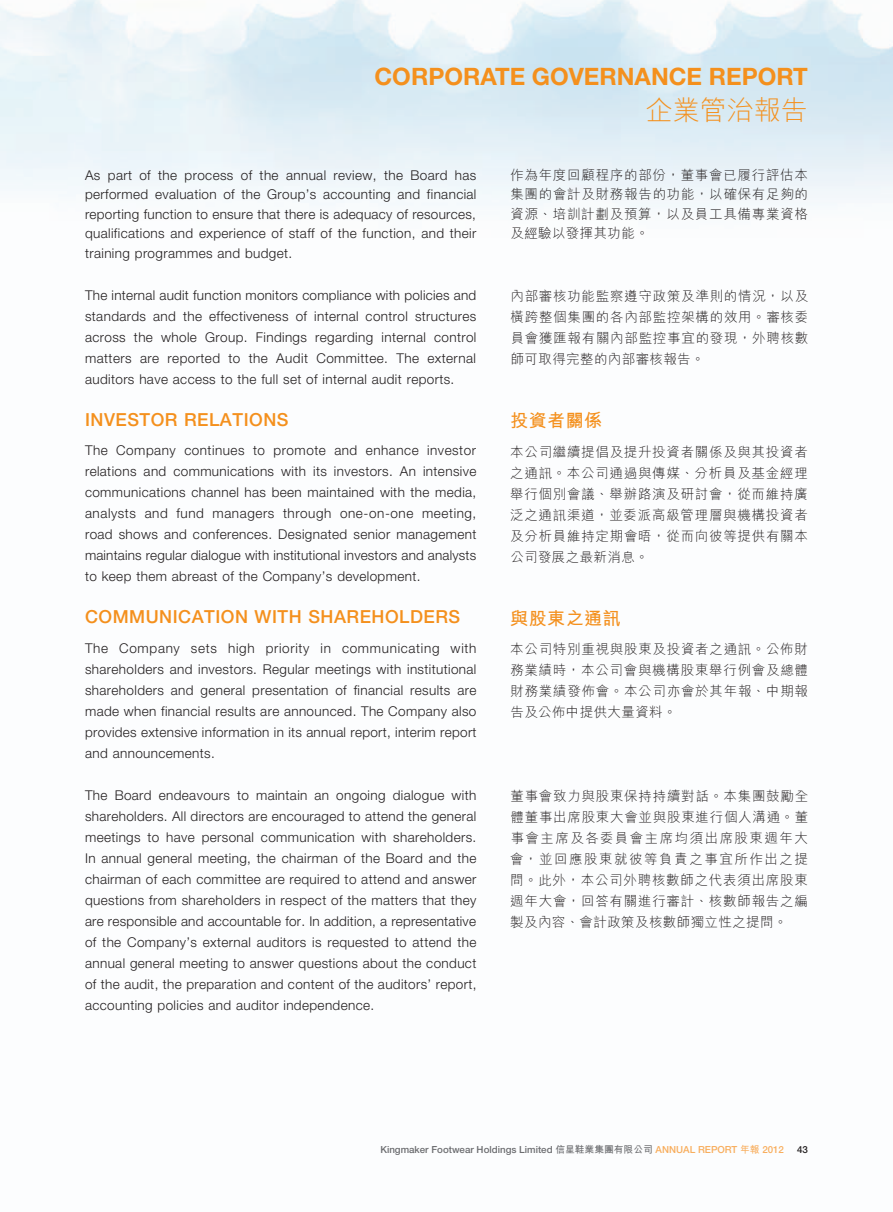
<style>
.page{position:relative;width:893px;height:1212px;background:#fff}
.page>*{position:absolute;margin:0;border:0;box-sizing:border-box;transform-origin:0 0}
.t1{font:300 27px "M Hei HK";color:#f4901d}
.t2{font:700 24px "Helvetica Neue LT Std";color:#f4901d}
.t3{font:500 18px "Helvetica Neue LT Std";letter-spacing:.03em;color:#f4901d}
.t4{font:700 18px "M Hei HK";letter-spacing:.03em;color:#f4901d}
.t5{font:300 13.5px/21px "Helvetica Neue LT Std";letter-spacing:.03em;color:#231f20;text-align:justify}
.t6{font:300 13.5px/21px "M Hei HK";letter-spacing:.055em;color:#231f20;text-align:justify}
.t7{font:500 9.75px "Helvetica Neue LT Std";color:#6c6d70}
.t8{font:500 9.75px "Helvetica Neue LT Std";color:#231f20}
.s1{font-family:"M Hei HK";font-weight:700}
.s2{color:#f8ae5e}
.s3{font-family:"M Hei HK";font-weight:700;color:#f8ae5e}
</style>
<div class="page">
<h2 class="t2" style="left:375px;top:62px;width:435px">CORPORATE GOVERNANCE REPORT</h2>
<h1 class="t1" style="left:646px;top:91px;width:163px">企業管治報告</h1>
<p class="t5" style="left:85px;top:165px;width:393px;line-height:19.5px">As part of the process of the annual review, the Board has performed evaluation of the Group’s accounting and financial reporting function to ensure that there is adequacy of resources, qualifications and experience of staff of the function, and their training programmes and budget.</p>
<p class="t5" style="left:85px;top:284px;width:393px">The internal audit function monitors compliance with policies and standards and the effectiveness of internal control structures across the whole Group. Findings regarding internal control matters are reported to the Audit Committee. The external auditors have access to the full set of internal audit reports.</p>
<h3 class="t3" style="left:85px;top:409px;width:19px">INVESTOR</h3>
<h3 class="t3" style="left:184px;top:409px;width:26px">RELATIONS</h3>
<p class="t5" style="left:85px;top:440px;width:393px">The Company continues to promote and enhance investor relations and communications with its investors. An intensive communications channel has been maintained with the media, analysts and fund managers through one-on-one meeting, road shows and conferences. Designated senior management maintains regular dialogue with institutional investors and analysts to keep them abreast of the Company’s development.</p>
<h3 class="t3" style="left:85px;top:606px;width:27px">COMMUNICATION</h3>
<h3 class="t3" style="left:255px;top:606px;width:28px">WITH</h3>
<h3 class="t3" style="left:308px;top:606px;width:26px">SHAREHOLDERS</h3>
<p class="t5" style="left:85px;top:637px;width:393px">The Company sets high priority in communicating with shareholders and investors. Regular meetings with institutional shareholders and general presentation of financial results are made when financial results are announced. The Company also provides extensive information in its annual report, interim report and announcements.</p>
<p class="t5" style="left:85px;top:784px;width:393px">The Board endeavours to maintain an ongoing dialogue with shareholders. All directors are encouraged to attend the general meetings to have personal communication with shareholders.<br>In annual general meeting, the chairman of the Board and the chairman of each committee are required to attend and answer questions from shareholders in respect of the matters that they are responsible and accountable for. In addition, a representative of the Company’s external auditors is requested to attend the annual general meeting to answer questions about the conduct of the audit, the preparation and content of the auditors’ report, accounting policies and auditor independence.</p>
<p class="t6" style="left:510px;top:165px;width:299px;line-height:19.5px">作為年度回顧程序的部份，董事會已履行評估本集團的會計及財務報告的功能，以確保有足夠的資源、培訓計劃及預算，以及員工具備專業資格及經驗以發揮其功能。</p>
<p class="t6" style="left:510px;top:285px;width:299px">內部審核功能監察遵守政策及準則的情況，以及橫跨整個集團的各內部監控架構的效用。審核委員會獲匯報有關內部監控事宜的發現，外聘核數師可取得完整的內部審核報告。</p>
<h3 class="t4" style="left:510px;top:408px;width:94px">投資者關係</h3>
<p class="t6" style="left:510px;top:441px;width:299px">本公司繼續提倡及提升投資者關係及與其投資者之通訊。本公司通過與傳媒、分析員及基金經理舉行個別會議、舉辦路演及研討會，從而維持廣泛之通訊渠道，並委派高級管理層與機構投資者及分析員維持定期會晤，從而向彼等提供有關本公司發展之最新消息。</p>
<h3 class="t4" style="left:510px;top:605px;width:112px">與股東之通訊</h3>
<p class="t6" style="left:510px;top:638px;width:299px">本公司特別重視與股東及投資者之通訊。公佈財務業績時，本公司會與機構股東舉行例會及總體財務業績發佈會。本公司亦會於其年報、中期報告及公佈中提供大量資料。</p>
<p class="t6" style="left:510px;top:785px;width:300px">董事會致力與股東保持持續對話。本集團鼓勵全體董事出席股東大會並與股東進行個人溝通。董事會主席及各委員會主席均須出席股東週年大會，並回應股東就彼等負責之事宜所作出之提問。此外，本公司外聘核數師之代表須出席股東週年大會，回答有關進行審計、核數師報告之編製及內容、會計政策及核數師獨立性之提問。</p>
<p class="t7" style="left:380px;top:1144px;width:405px">KINGMAKER FOOTWEAR HOLDINGS LIMITED <span class="s1">信星鞋業集團有限公司</span> <span class="s2">ANNUAL REPORT</span> <span class="s3">年報</span> <span class="s2">2012</span></p>
<p class="t8" style="left:797px;top:1144px;width:12px">43</p>
</div>
